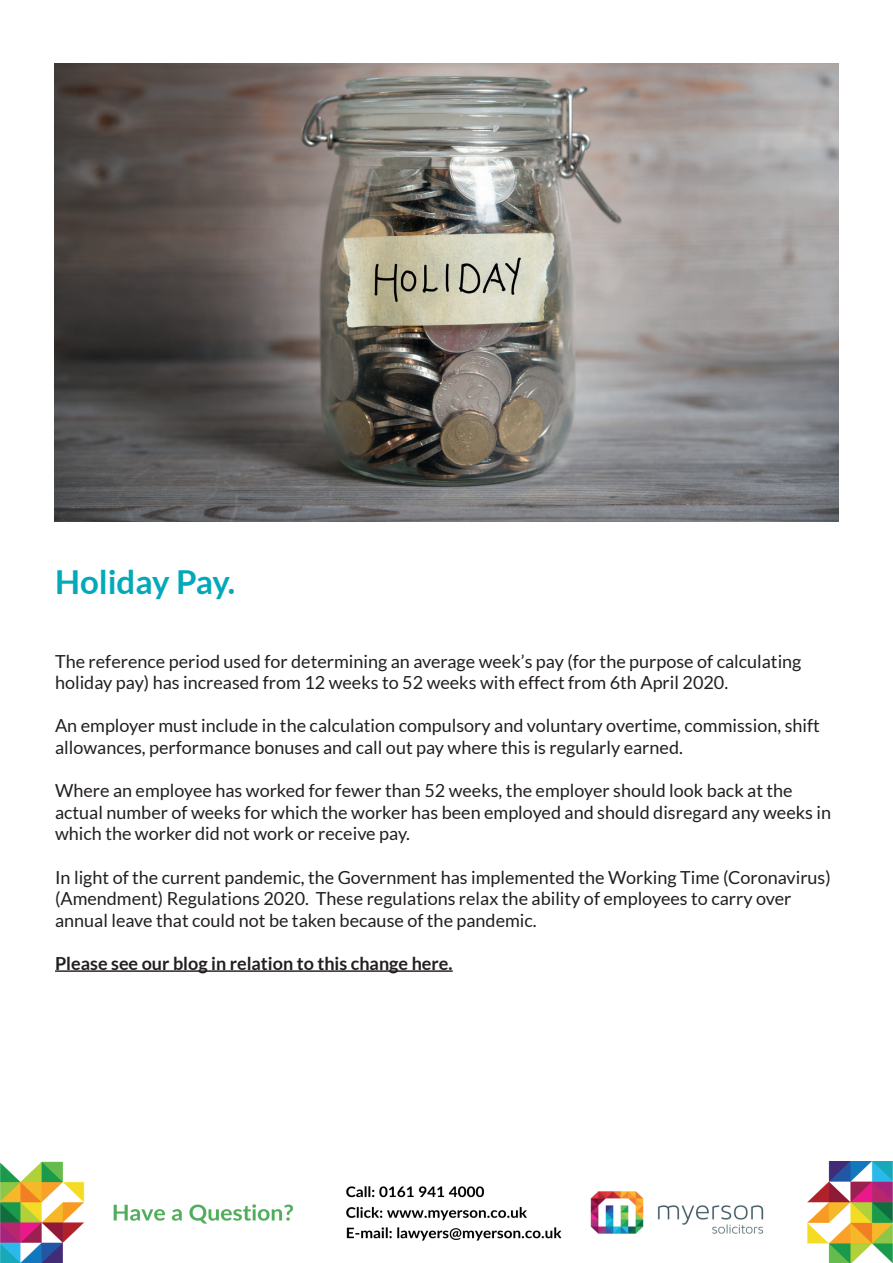
<style>
.page{position:relative;width:893px;height:1263px;background:#fff}
.page>*{position:absolute;margin:0;border:0;box-sizing:border-box;transform-origin:0 0}
.t1{font:700 33px "Lato";color:#03a9b9}
.t2{font:18px/21.6px "Lato";color:#231f20}
.t3{font:700 18px "Lato";color:#231f20}
</style>
<div class="page">
<img style="left:0;top:1161px;width:893px;height:101px">
<hr style="left:55px;top:970px;width:398px;height:2px;background:#231f20">
<img style="left:54px;top:64px;width:785px;height:458px">
<h1 class="t1" style="left:55px;top:563px;width:182px">Holiday Pay.</h1>
<p class="t2" style="left:55px;top:650px;width:748px">The reference period used for determining an average week’s pay (for the purpose of calculating holiday pay) has increased from 12 weeks to 52 weeks with effect from 6th April 2020.</p>
<p class="t2" style="left:55px;top:715px;width:766px">An employer must include in the calculation compulsory and voluntary overtime, commission, shift allowances, performance bonuses and call out pay where this is regularly earned.</p>
<p class="t2" style="left:55px;top:780px;width:777px">Where an employee has worked for fewer than 52 weeks, the employer should look back at the actual number of weeks for which the worker has been employed and should disregard any weeks in which the worker did not work or receive pay.</p>
<p class="t2" style="left:55px;top:866px;width:777px">In light of the current pandemic, the Government has implemented the Working Time (Coronavirus) (Amendment) Regulations 2020. These regulations relax the ability of employees to carry over annual leave that could not be taken because of the pandemic.</p>
<p class="t3" style="left:55px;top:953px;width:399px">Please see our blog in relation to this change here.</p>
</div>
